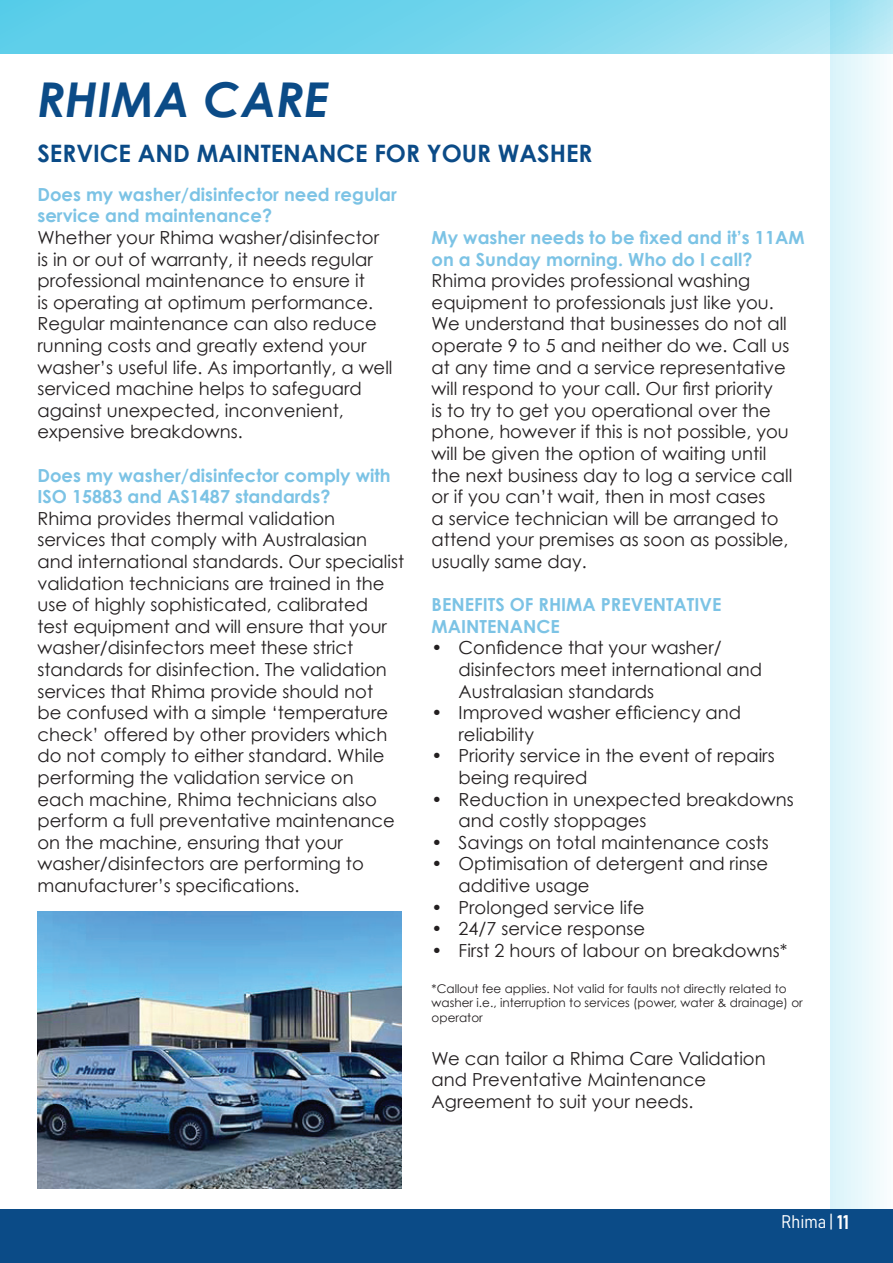
<style>
.page{position:relative;width:893px;height:1263px;background:#fff}
.page>*{position:absolute;margin:0;border:0;box-sizing:border-box;transform-origin:0 0}
.t1{font:italic 700 48px "Century Gothic";color:#0b4b87}
.t2{font:700 24px "Century Gothic";color:#0b4b87}
.t3{font:18px/21.6px "Century Gothic";color:#231f20}
.t4{font:700 18px/21.6px "Century Gothic";color:#7cc3e5}
.t5{font:18px "Bahnschrift";color:#fff}
.t6{font:12px/14.4px "Century Gothic";color:#231f20}
.s1{font-size:19.5px}
</style>
<div class="page">
<div style="left:830px;top:0;width:63px;height:1261px;background:linear-gradient(to right,#d9f3fa,#fbfdfe)"></div>
<svg style="left:1px;top:0;width:892px;height:54px;background:#79d6ed"></svg>
<div style="left:0;top:1209px;width:893px;height:54px;background:#0b4b87"></div>
<hr style="left:0;top:0;width:1px;height:54px;background:#1ebce2">
<img style="left:37px;top:911px;width:365px;height:277px">
<h1 class="t1" style="left:37px;top:68px;width:293px">RHIMA CARE</h1>
<h2 class="t2" style="left:37px;top:138px;width:556px">SERVICE AND MAINTENANCE FOR YOUR WASHER</h2>
<p class="t4" style="left:37px;top:183px;width:361px">Does my washer/disinfector need regular service and maintenance?</p>
<p class="t3" style="left:37px;top:226px;width:357px">Whether your Rhima washer/disinfector is in or out of warranty, it needs regular professional maintenance to ensure it<br>is operating at optimum performance.<br>Regular maintenance can also reduce running costs and greatly extend your washer’s useful life. As importantly, a well serviced machine helps to safeguard against unexpected, inconvenient, expensive breakdowns.</p>
<p class="t4" style="left:37px;top:464px;width:355px">Does my washer/disinfector comply with<br>ISO 15883 and AS1487 standards?</p>
<p class="t3" style="left:37px;top:507px;width:368px">Rhima provides thermal validation services that comply with Australasian and international standards. Our specialist validation technicians are trained in the use of highly sophisticated, calibrated<br>test equipment and will ensure that your washer/disinfectors meet these strict standards for disinfection. The validation services that Rhima provide should not<br>be confused with a simple ‘temperature check’ offered by other providers which do not comply to either standard. While performing the validation service on each machine, Rhima technicians also perform a full preventative maintenance on the machine, ensuring that your washer/disinfectors are performing to manufacturer’s specifications.</p>
<p class="t4" style="left:432px;top:226px;width:374px">My washer needs to be fixed and it’s 11AM on a Sunday morning. Who do I call?</p>
<p class="t3" style="left:432px;top:270px;width:362px">Rhima provides professional washing equipment to professionals just like you.<br>We understand that businesses do not all operate 9 to 5 and neither do we. Call us at any time and a service representative will respond to your call. Our first priority<br>is to try to get you operational over the phone, however if this is not possible, you will be given the option of waiting until the next business day to log a service call or if you can’t wait, then in most cases<br>a service technician will be arranged to attend your premises as soon as possible, usually same day.</p>
<p class="t4" style="left:432px;top:593px;width:291px">BENEFITS OF RHIMA PREVENTATIVE<br>MAINTENANCE</p>
<p class="t3" style="left:459px;top:637px;width:305px;text-indent:-27px">• Confidence that your washer/ disinfectors meet international and<br>Australasian standards</p>
<p class="t3" style="left:459px;top:702px;width:284px;text-indent:-27px">• Improved washer efficiency and reliability</p>
<p class="t3" style="left:459px;top:745px;width:318px;text-indent:-27px">• Priority service in the event of repairs being required</p>
<p class="t3" style="left:459px;top:788px;width:337px;text-indent:-27px">• Reduction in unexpected breakdowns and costly stoppages</p>
<p class="t3" style="left:432px;top:831px;width:339px">• Savings on total maintenance costs</p>
<p class="t3" style="left:459px;top:853px;width:311px;text-indent:-27px">• Optimisation of detergent and rinse additive usage</p>
<p class="t3" style="left:432px;top:896px;width:214px">• Prolonged service life</p>
<p class="t3" style="left:432px;top:918px;width:215px">• 24/7 service response</p>
<p class="t3" style="left:432px;top:939px;width:357px">• First 2 hours of labour on breakdowns*</p>
<p class="t6" style="left:432px;top:981px;width:373px">*Callout fee applies. Not valid for faults not directly related to washer i.e., interruption to services (power, water &amp; drainage) or operator</p>
<p class="t3" style="left:432px;top:1047px;width:336px">We can tailor a Rhima Care Validation and Preventative Maintenance<br>Agreement to suit your needs.</p>
<p class="t5" style="left:782px;top:1210px;width:69px">Rhima | <span class="s1">11</span></p>
</div>
